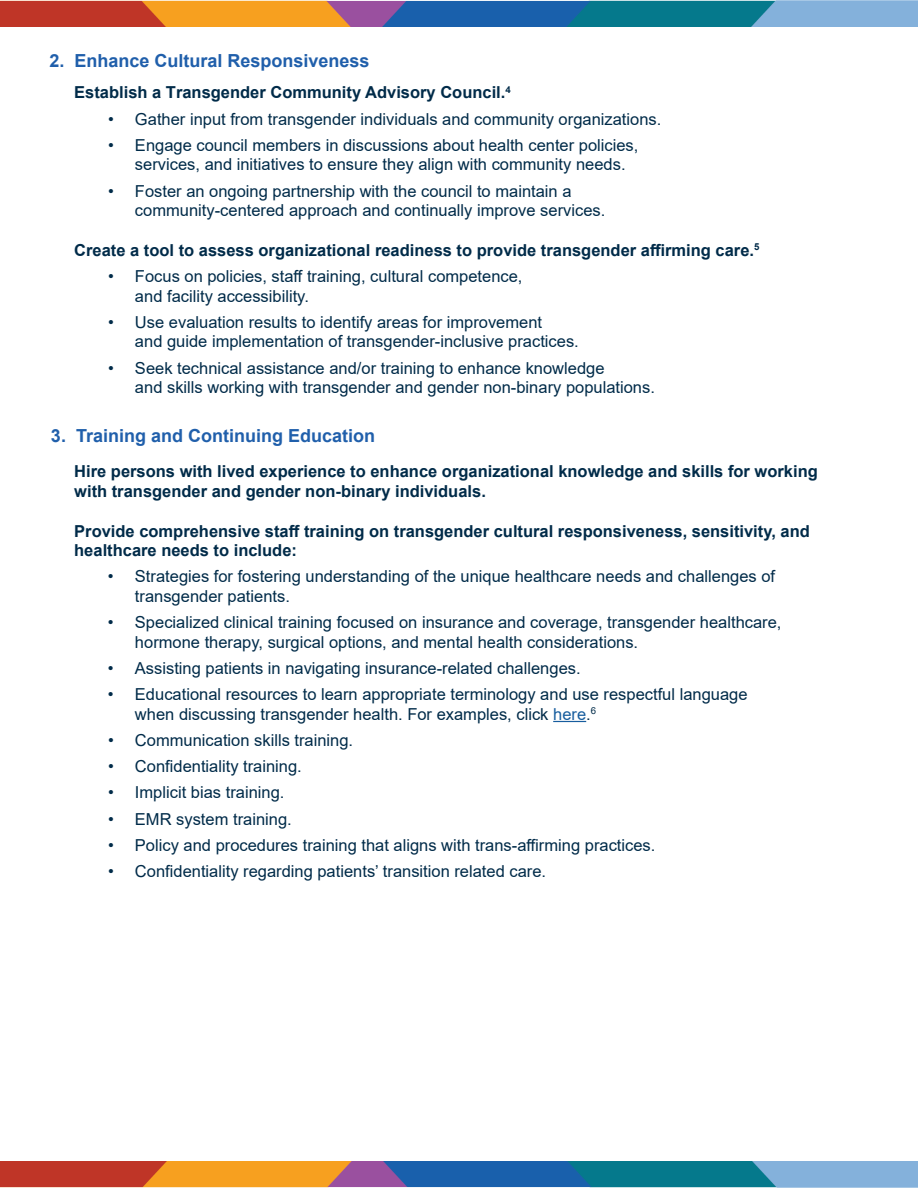
<style>
.page{position:relative;width:918px;height:1188px;background:#fff}
.page>*{position:absolute;margin:0;border:0;box-sizing:border-box;transform-origin:0 0}
.t1{font:700 18px "Arial";color:#205fab}
.t2{font:16.5px/19.5px "Arial";color:#002b49}
.t3{font:700 16.5px/19.5px "Arial";color:#002b49}
.s1{color:#175d9e}
</style>
<div class="page">
<img style="left:0;top:0;width:918px;height:27px">
<img style="left:0;top:1161px;width:918px;height:27px">
<hr style="left:553px;top:721px;width:33px;height:1px;background:#175d9e">
<h3 class="t1" style="left:49px;top:48px;width:322px">2. Enhance Cultural Responsiveness</h3>
<h3 class="t3" style="left:74px;top:83px;width:438px">Establish a Transgender Community Advisory Council.<sup>4</sup></h3>
<h3 class="t2" style="left:108px;top:109px;width:555px">• Gather input from transgender individuals and community organizations.</h3>
<h3 class="t2" style="left:135px;top:135px;width:505px;text-indent:-27px">• Engage council members in discussions about health center policies, services, and initiatives to ensure they align with community needs.</h3>
<h3 class="t2" style="left:135px;top:181px;width:472px;text-indent:-27px">• Foster an ongoing partnership with the council to maintain a community-centered approach and continually improve services.</h3>
<p class="t3" style="left:74px;top:241px;width:687px">Create a tool to assess organizational readiness to provide transgender affirming care.<sup>5</sup></p>
<p class="t2" style="left:135px;top:267px;width:389px;text-indent:-27px">• Focus on policies, staff training, cultural competence, and facility accessibility.</p>
<p class="t2" style="left:135px;top:312px;width:445px;text-indent:-27px">• Use evaluation results to identify areas for improvement<br>and guide implementation of transgender-inclusive practices.</p>
<p class="t2" style="left:135px;top:358px;width:521px;text-indent:-27px">• Seek technical assistance and/or training to enhance knowledge<br>and skills working with transgender and gender non-binary populations.</p>
<h3 class="t1" style="left:51px;top:423px;width:326px">3. Training and Continuing Education</h3>
<p class="t3" style="left:74px;top:462px;width:745px">Hire persons with lived experience to enhance organizational knowledge and skills for working with transgender and gender non-binary individuals.</p>
<p class="t3" style="left:74px;top:521px;width:737px">Provide comprehensive staff training on transgender cultural responsiveness, sensitivity, and healthcare needs to include:</p>
<p class="t2" style="left:135px;top:567px;width:642px;text-indent:-27px">• Strategies for fostering understanding of the unique healthcare needs and challenges of transgender patients.</p>
<p class="t2" style="left:135px;top:613px;width:648px;text-indent:-27px">• Specialized clinical training focused on insurance and coverage, transgender healthcare, hormone therapy, surgical options, and mental health considerations.</p>
<p class="t2" style="left:108px;top:658px;width:474px">• Assisting patients in navigating insurance-related challenges.</p>
<p class="t2" style="left:135px;top:685px;width:614px;text-indent:-27px">• Educational resources to learn appropriate terminology and use respectful language when discussing transgender health. For examples, click <span class="s1">here</span>.<sup>6</sup></p>
<p class="t2" style="left:108px;top:730px;width:247px">• Communication skills training.</p>
<p class="t2" style="left:108px;top:757px;width:195px">• Confidentiality training.</p>
<p class="t2" style="left:108px;top:783px;width:178px">• Implicit bias training.</p>
<p class="t2" style="left:108px;top:809px;width:185px">• EMR system training.</p>
<p class="t2" style="left:108px;top:835px;width:549px">• Policy and procedures training that aligns with trans-affirming practices.</p>
<p class="t2" style="left:108px;top:862px;width:440px">• Confidentiality regarding patients’ transition related care.</p>
</div>
